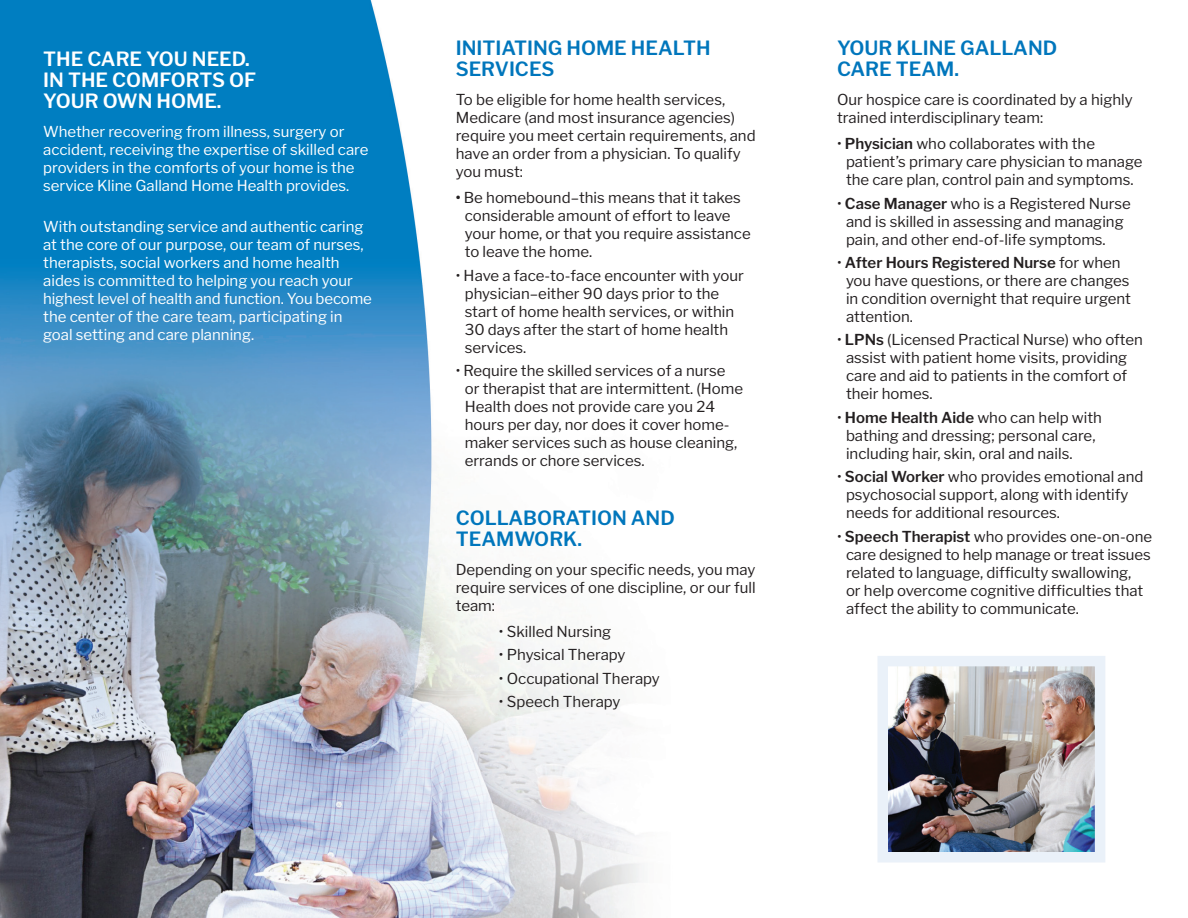
<style>
.page{position:relative;width:1188px;height:918px;background:#fff}
.page>*{position:absolute;margin:0;border:0;box-sizing:border-box;transform-origin:0 0}
.subhead_1{font:600 19.5px/21px "Libre Franklin";color:#0076bc}
.subhead_1-2{font:600 19.5px/21px "Libre Franklin";color:#fff}
.body_bullets{font:15px/18px "Libre Franklin";color:#231f20}
.body_bullets-2{font:15px/18px "Libre Franklin";color:#fff}
.body{font:15px/18px "Libre Franklin";color:#231f20}
.s1{font-weight:600}
</style>
<div class="page">
<img style="left:0;top:0;width:644px;height:918px">
<img style="left:877px;top:656px;width:228px;height:207px">
<p class="subhead_1-2" style="left:43px;top:47px;width:215px">THE CARE YOU NEED.<br>IN THE COMFORTS OF<br>YOUR OWN HOME.</p>
<p class="body_bullets-2" style="left:43px;top:121px;width:327px">Whether recovering from illness, surgery or accident, receiving the expertise of skilled care providers in the comforts of your home is the service Kline Galland Home Health provides.</p>
<p class="body_bullets-2" style="left:43px;top:216px;width:330px">With outstanding service and authentic caring at the core of our purpose, our team of nurses, therapists, social workers and home health aides is committed to helping you reach your highest level of health and function. You become the center of the care team, participating in goal setting and care planning.</p>
<p class="subhead_1" style="left:456px;top:36px;width:256px">INITIATING HOME HEALTH<br>SERVICES</p>
<p class="body_bullets" style="left:456px;top:89px;width:301px">To be eligible for home health services, Medicare (and most insurance agencies) require you meet certain requirements, and have an order from a physician. To qualify you must:</p>
<p class="body_bullets" style="left:465px;top:187px;width:287px;text-indent:-9px"><span class="s1">•</span> Be homebound–this means that it takes considerable amount of effort to leave your home, or that you require assistance to leave the home.</p>
<p class="body_bullets" style="left:465px;top:265px;width:281px;text-indent:-9px">• Have a face-to-face encounter with your physician–either 90 days prior to the start of home health services, or within 30 days after the start of home health services.</p>
<p class="body_bullets" style="left:465px;top:360px;width:280px;text-indent:-9px">• Require the skilled services of a nurse or therapist that are intermittent. (Home Health does not provide care you 24 hours per day, nor does it cover home&shy;maker services such as house cleaning, errands or chore services.</p>
<p class="subhead_1" style="left:456px;top:505px;width:221px">COLLABORATION AND<br>TEAMWORK.</p>
<p class="body_bullets" style="left:456px;top:559px;width:302px;text-align:justify">Depending on your specific needs, you may require services of one discipline, or our full team:</p>
<p class="body_bullets" style="left:499px;top:621px;width:114px">• Skilled Nursing</p>
<p class="body_bullets" style="left:499px;top:644px;width:128px">• Physical Therapy</p>
<p class="body_bullets" style="left:499px;top:668px;width:162px">• Occupational Therapy</p>
<p class="body_bullets" style="left:499px;top:691px;width:123px">• Speech Therapy</p>
<p class="subhead_1" style="left:837px;top:36px;width:222px">YOUR KLINE GALLAND<br>CARE TEAM.</p>
<p class="body" style="left:837px;top:89px;width:297px">Our hospice care is coordinated by a highly trained interdisciplinary team:</p>
<p class="body_bullets" style="left:846px;top:133px;width:298px;text-indent:-9px">• <span class="s1">Physician</span> who collaborates with the patient’s primary care physician to manage the care plan, control pain and symptoms.</p>
<p class="body_bullets" style="left:846px;top:193px;width:286px;text-indent:-9px">• <span class="s1">Case Manager</span> who is a Registered Nurse and is skilled in assessing and managing pain, and other end-of-life symptoms.</p>
<p class="body_bullets" style="left:846px;top:252px;width:287px;text-indent:-9px">• <span class="s1">After Hours Registered Nurse</span> for when you have questions, or there are changes in condition overnight that require urgent attention.</p>
<p class="body_bullets" style="left:846px;top:330px;width:298px;text-indent:-9px">• <span class="s1">LPNs</span> (Licensed Practical Nurse) who often assist with patient home visits, providing care and aid to patients in the comfort of their homes.</p>
<p class="body_bullets" style="left:846px;top:407px;width:257px;text-indent:-9px">• <span class="s1">Home Health Aide</span> who can help with bathing and dressing; personal care, including hair, skin, oral and nails.</p>
<p class="body_bullets" style="left:846px;top:466px;width:299px;text-indent:-9px">• <span class="s1">Social Worker</span> who provides emotional and psychosocial support, along with identify needs for additional resources.</p>
<p class="body_bullets" style="left:846px;top:526px;width:308px;text-indent:-9px">• <span class="s1">Speech Therapist</span> who provides one-on-one care designed to help manage or treat issues related to language, difficulty swallowing,<br>or help overcome cognitive difficulties that affect the ability to communicate.</p>
</div>
